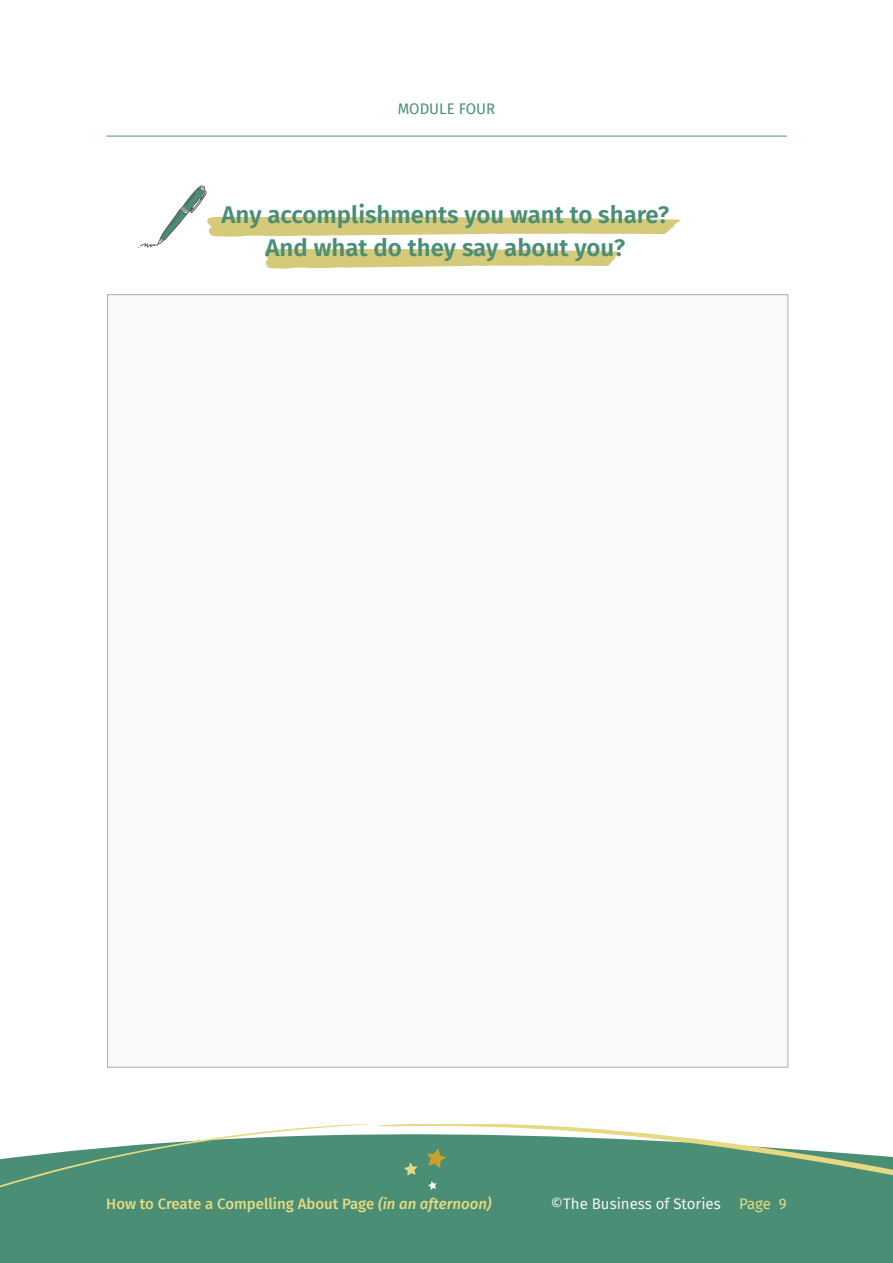
<style>
.page{position:relative;width:893px;height:1263px;background:#fff}
.page>*{position:absolute;margin:0;border:0;box-sizing:border-box;transform-origin:0 0}
.t1{font:600 24px/33px "Fira Sans";color:#4a8e76;text-align:center}
.t2{font:500 15px "Fira Sans";color:#e5da81}
.t3{font:15px "Fira Sans";color:#f5f3f2}
.t4{font:15px "Fira Sans";color:#4a8e76}
.s1{font-style:italic}
.s2{color:#e5da81}
</style>
<div class="page">
<svg style="left:0;top:1124px;width:893px;height:139px;fill:#4a8f75"></svg>
<svg style="left:427px;top:1148px;width:19px;height:20px"></svg>
<svg style="left:404px;top:1162px;width:13px;height:13px"></svg>
<svg style="left:428px;top:1181px;width:9px;height:9px"></svg>
<hr style="left:106px;top:136px;width:681px;height:1px;background:#4a8e76">
<svg style="left:264px;top:249px;width:356px;height:20px"></svg>
<img style="left:138px;top:185px;width:69px;height:63px">
<svg style="left:207px;top:217px;width:474px;height:20px"></svg>
<div style="left:107px;top:294px;width:681px;height:773px;background:#f5f3f2"></div>
<p class="t4" style="left:398px;top:97px;width:99px">MODULE FOUR</p>
<p class="t1" style="left:222px;top:197px;width:449px">Any accomplishments you want to share?<br>And what do they say about you?</p>
<p class="t2" style="left:106px;top:1192px;width:387px">How to Create a Compelling About Page <span class="s1">(in an afternoon)</span></p>
<p class="t3" style="left:551px;top:1192px;width:237px">©The Business of Stories <span class="s2">Page 9</span></p>
</div>
